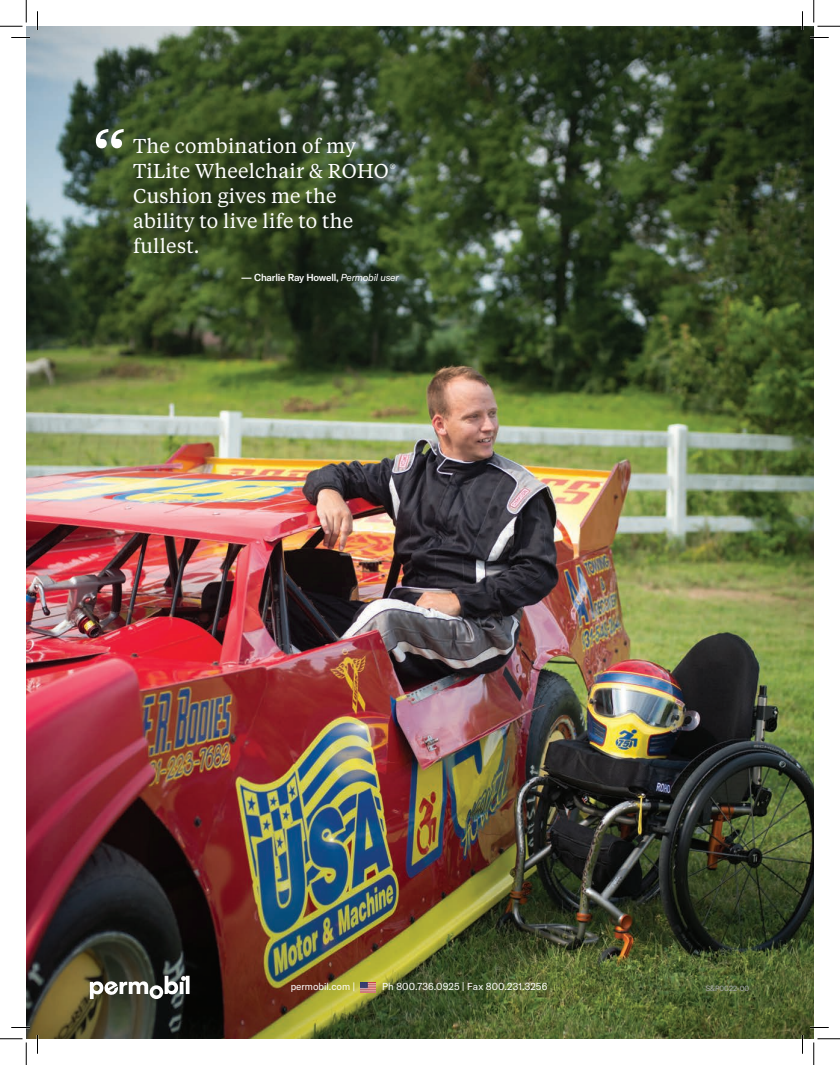
<style>
.page{position:relative;width:840px;height:1065px;background:#fff}
.page>*{position:absolute;margin:0;border:0;box-sizing:border-box;transform-origin:0 0}
.t1{font:77.5px "Tiempos Text";color:#fff}
.t2{font:20px/25px "Tiempos Text";letter-spacing:.01em;color:#fff}
.t3{font:10px "GT America";letter-spacing:.01em;color:#fff}
.t4{font:500 10px "GT America";letter-spacing:-.02em;color:#fff}
.t5{font:7.5px "GT America";color:#a8a9ad}
.s1{font-weight:400;font-style:italic}
</style>
<div class="page">
<img style="left:26px;top:26px;width:788px;height:1013px">
<svg style="left:90px;top:976px;width:100px;height:23px"></svg>
<img style="left:360px;top:982px;width:16px;height:10px">
<svg style="left:11px;top:37px;width:19px;height:1px"></svg>
<svg style="left:810px;top:37px;width:19px;height:1px"></svg>
<svg style="left:11px;top:1027px;width:19px;height:1px"></svg>
<svg style="left:810px;top:1027px;width:19px;height:1px"></svg>
<svg style="left:37px;top:11px;width:1px;height:19px"></svg>
<svg style="left:37px;top:1035px;width:1px;height:19px"></svg>
<svg style="left:802px;top:11px;width:1px;height:19px"></svg>
<svg style="left:802px;top:1035px;width:1px;height:19px"></svg>
<svg style="left:0;top:0;width:27px;height:27px"></svg>
<svg style="left:0;top:1039px;width:27px;height:26px"></svg>
<svg style="left:814px;top:0;width:26px;height:27px"></svg>
<svg style="left:814px;top:1039px;width:26px;height:26px"></svg>
<h1 class="t1" style="left:91px;top:108px;width:38px">“</h1>
<p class="t2" style="left:133px;top:133px;width:264px">The combination of my<br>TiLite Wheelchair &amp; ROHO<sup>®<br></sup>Cushion gives me the ability to live life to the fullest.</p>
<p class="t4" style="left:241px;top:272px;width:159px">— Charlie Ray Howell, <span class="s1">Permobil user</span></p>
<p class="t3" style="left:291px;top:981px;width:66px">permobil.com |</p>
<p class="t3" style="left:382px;top:981px;width:167px">Ph 800.736.0925 | Fax 800.231.3256</p>
<p class="t5" style="left:706px;top:984px;width:45px">S&amp;P0022-00</p>
</div>
